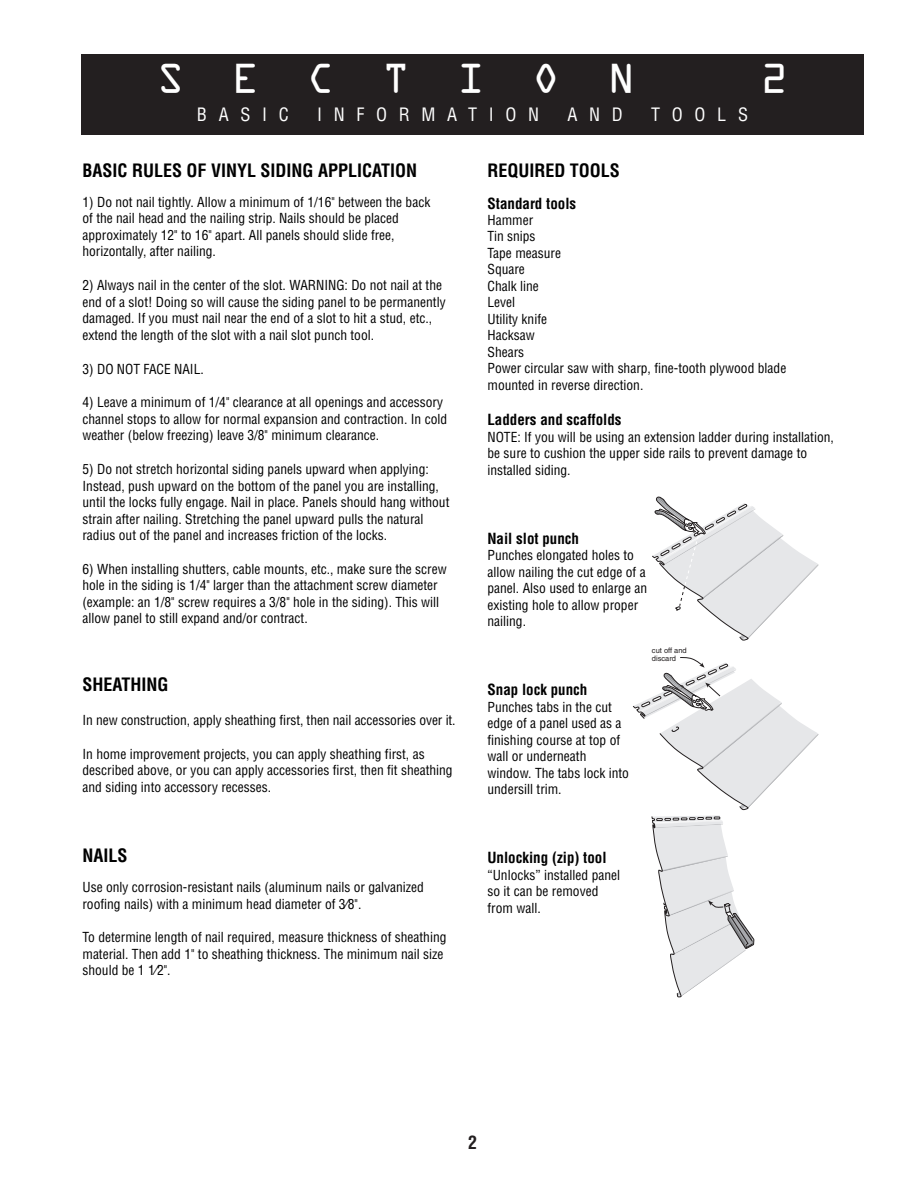
<style>
.page{position:relative;width:918px;height:1188px;background:#fff}
.page>*{position:absolute;margin:0;border:0;box-sizing:border-box;transform-origin:0 0}
.t1{font:45px "OCR Aby BT";letter-spacing:1.05em;color:#fff}
.t2{font:700 condensed 18px "Helvetica";color:#000}
.t3{font:condensed 18px "Helvetica";letter-spacing:.65em;color:#fff}
.t4{font:700 condensed 18px "Helvetica";color:#231f20}
.t5{font:700 condensed 15px "Helvetica";color:#000}
.t6{font:condensed 13.5px/16.5px "Helvetica";color:#000}
.t7{font:7.5px/7.5px "Helvetica";color:#231f20}
</style>
<div class="page">
<div style="left:81px;top:54px;width:783px;height:81px;background:#231f20"></div>
<svg style="left:633px;top:657px;width:186px;height:340px"></svg>
<svg style="left:652px;top:497px;width:167px;height:144px"></svg>
<h1 class="t1" style="left:157px;top:64px;width:480px">SECTION</h1>
<h1 class="t1" style="left:760px;top:64px;width:29px">2</h1>
<h2 class="t3" style="left:197px;top:108px;width:93px">BASIC</h2>
<h2 class="t3" style="left:317px;top:108px;width:223px">INFORMATION</h2>
<h2 class="t3" style="left:567px;top:108px;width:57px">AND</h2>
<h2 class="t3" style="left:651px;top:108px;width:98px">TOOLS</h2>
<h2 class="t2" style="left:82px;top:164px;width:336px">BASIC RULES OF VINYL SIDING APPLICATION</h2>
<p class="t6" style="left:82px;top:195px;width:349px">1) Do not nail tightly. Allow a minimum of 1/16" between the back of the nail head and the nailing strip. Nails should be placed approximately 12" to 16" apart. All panels should slide free, horizontally, after nailing.</p>
<p class="t6" style="left:82px;top:278px;width:365px">2) Always nail in the center of the slot. WARNING: Do not nail at the end of a slot! Doing so will cause the siding panel to be permanently damaged. If you must nail near the end of a slot to hit a stud, etc., extend the length of the slot with a nail slot punch tool.</p>
<p class="t6" style="left:82px;top:362px;width:123px">3) DO NOT FACE NAIL.</p>
<p class="t6" style="left:82px;top:395px;width:366px">4) Leave a minimum of 1/4" clearance at all openings and accessory channel stops to allow for normal expansion and contraction. In cold weather (below freezing) leave 3/8" minimum clearance.</p>
<p class="t6" style="left:82px;top:462px;width:368px">5) Do not stretch horizontal siding panels upward when applying:<br>Instead, push upward on the bottom of the panel you are installing, until the locks fully engage. Nail in place. Panels should hang without strain after nailing. Stretching the panel upward pulls the natural radius out of the panel and increases friction of the locks.</p>
<p class="t6" style="left:82px;top:562px;width:366px">6) When installing shutters, cable mounts, etc., make sure the screw hole in the siding is 1/4" larger than the attachment screw diameter (example: an 1/8" screw requires a 3/8" hole in the siding). This will allow panel to still expand and/or contract.</p>
<h2 class="t2" style="left:82px;top:677px;width:87px">SHEATHING</h2>
<p class="t6" style="left:82px;top:713px;width:375px">In new construction, apply sheathing first, then nail accessories over it.</p>
<p class="t6" style="left:82px;top:746px;width:372px">In home improvement projects, you can apply sheathing first, as described above, or you can apply accessories first, then fit sheathing and siding into accessory recesses.</p>
<h2 class="t2" style="left:82px;top:849px;width:47px">NAILS</h2>
<p class="t6" style="left:82px;top:880px;width:343px">Use only corrosion-resistant nails (aluminum nails or galvanized roofing nails) with a minimum head diameter of 3⁄8".</p>
<p class="t6" style="left:82px;top:930px;width:366px">To determine length of nail required, measure thickness of sheathing material. Then add 1" to sheathing thickness. The minimum nail size should be 1 1⁄2".</p>
<h2 class="t2" style="left:487px;top:163px;width:134px">REQUIRED TOOLS</h2>
<p class="t5" style="left:488px;top:197px;width:90px">Standard tools</p>
<p class="t6" style="left:488px;top:213px;width:300px">Hammer<br>Tin snips<br>Tape measure<br>Square<br>Chalk line<br>Level<br>Utility knife<br>Hacksaw<br>Shears<br>Power circular saw with sharp, fine-tooth plywood blade mounted in reverse direction.</p>
<p class="t5" style="left:488px;top:414px;width:136px">Ladders and scaffolds</p>
<p class="t6" style="left:488px;top:430px;width:348px">NOTE: If you will be using an extension ladder during installation, be sure to cushion the upper side rails to prevent damage to installed siding.</p>
<p class="t5" style="left:488px;top:533px;width:93px">Nail slot punch</p>
<p class="t6" style="left:488px;top:548px;width:161px">Punches elongated holes to allow nailing the cut edge of a panel. Also used to enlarge an existing hole to allow proper nailing.</p>
<p class="t5" style="left:488px;top:684px;width:101px">Snap lock punch</p>
<p class="t6" style="left:488px;top:700px;width:143px">Punches tabs in the cut edge of a panel used as a finishing course at top of wall or underneath window. The tabs lock into undersill trim.</p>
<p class="t5" style="left:488px;top:852px;width:121px">Unlocking (zip) tool</p>
<p class="t6" style="left:488px;top:868px;width:134px">“Unlocks” installed panel so it can be removed from wall.</p>
<p class="t7" style="left:652px;top:648px;width:36px">cut off and discard</p>
<h2 class="t4" style="left:468px;top:1136px;width:10px">2</h2>
</div>
